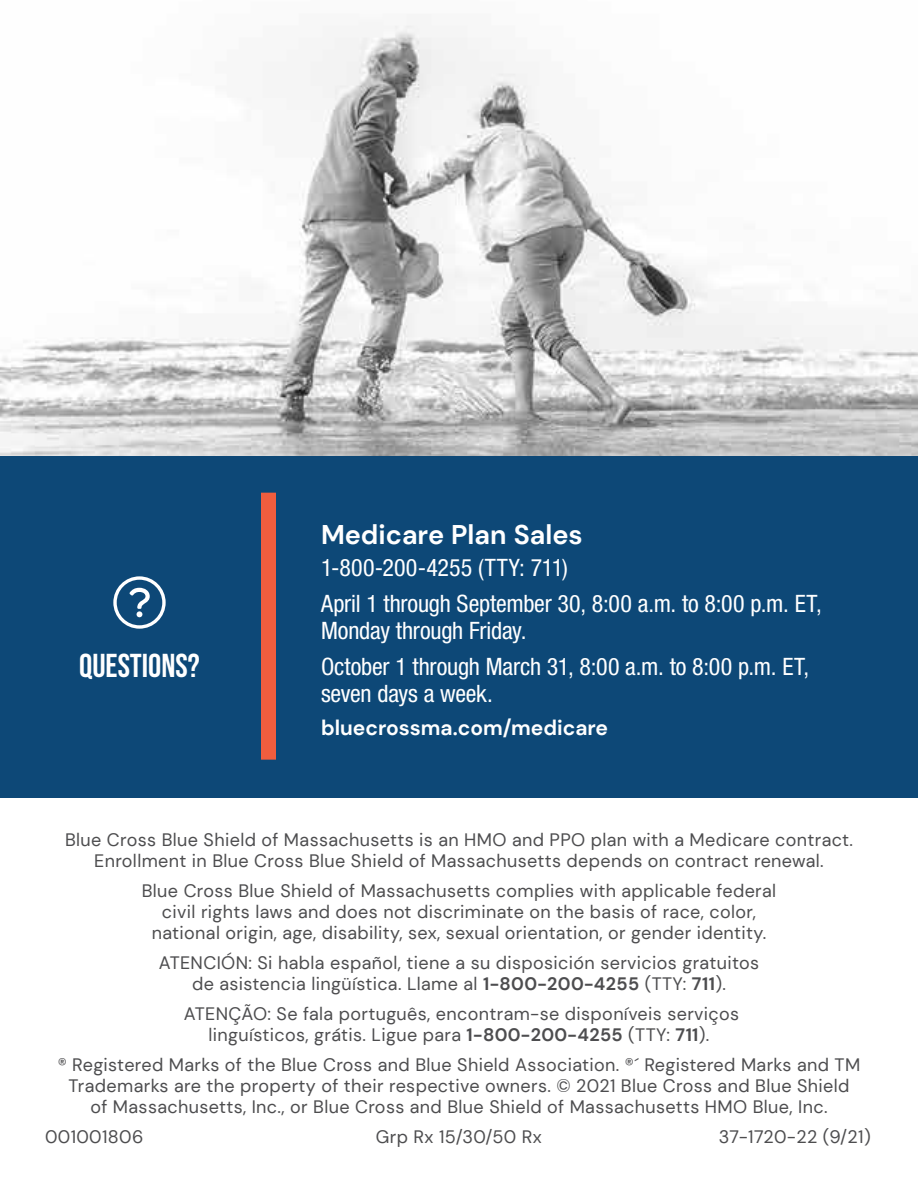
<style>
.page{position:relative;width:918px;height:1188px;background:#fff}
.page>*{position:absolute;margin:0;border:0;box-sizing:border-box;transform-origin:0 0}
._000_Page_Sub_Head{font:33px "Bebas Neue";color:#fff}
.Text_Head{font:700 27px "DM Sans";color:#fff}
.TLB_14_16{font:condensed 24px/27px "Helvetica Neue LT Std";letter-spacing:-.01em;color:#fff}
.Text_Head-2{font:700 21px "DM Sans";color:#fff}
._001_Body{font:18px/21px "DM Sans";letter-spacing:.02em;color:#4d4d4f;text-align:center}
.s1{font-weight:700}
</style>
<div class="page">
<img style="left:0;top:25px;width:918px;height:432px">
<div style="left:0;top:457px;width:918px;height:341px;background:#0d4877"></div>
<div style="left:261px;top:493px;width:15px;height:267px;background:#f15d3e"></div>
<p class="_000_Page_Sub_Head" style="left:79px;top:647px;width:122px">QUESTIONS?</p>
<p class="Text_Head" style="left:321px;top:518px;width:263px">Medicare Plan Sales</p>
<p class="TLB_14_16" style="left:321px;top:554px;width:248px">1-800-200-4255 (TTY: 711)</p>
<p class="TLB_14_16" style="left:321px;top:590px;width:502px">April 1 through September 30, 8:00 a.m. to 8:00 p.m. ET,<br>Monday through Friday.</p>
<p class="TLB_14_16" style="left:321px;top:653px;width:490px">October 1 through March 31, 8:00 a.m. to 8:00 p.m. ET, seven days a week.</p>
<p class="Text_Head-2" style="left:321px;top:714px;width:289px">bluecrossma.com/medicare</p>
<p class="_001_Body" style="left:65px;top:829px;width:789px">Blue Cross Blue Shield of Massachusetts is an HMO and PPO plan with a Medicare contract.<br>Enrollment in Blue Cross Blue Shield of Massachusetts depends on contract renewal.</p>
<p class="_001_Body" style="left:142px;top:880px;width:636px">Blue Cross Blue Shield of Massachusetts complies with applicable federal civil rights laws and does not discriminate on the basis of race, color, national origin, age, disability, sex, sexual orientation, or gender identity.</p>
<p class="_001_Body" style="left:159px;top:952px;width:602px">ATENCIÓN: Si habla español, tiene a su disposición servicios gratuitos de asistencia lingüística. Llame al <span class="s1">1-800-200-4255</span> (TTY: <span class="s1">711</span>).</p>
<p class="_001_Body" style="left:184px;top:1003px;width:557px">ATENÇÃO: Se fala português, encontram-se disponíveis serviços linguísticos, grátis. Ligue para <span class="s1">1-800-200-4255</span> (TTY: <span class="s1">711</span>).</p>
<p class="_001_Body" style="left:58px;top:1054px;width:804px">® Registered Marks of the Blue Cross and Blue Shield Association. ®´ Registered Marks and TM<br>Trademarks are the property of their respective owners. © 2021 Blue Cross and Blue Shield<br>of Massachusetts, Inc., or Blue Cross and Blue Shield of Massachusetts HMO Blue, Inc.</p>
<p class="_001_Body" style="left:45px;top:1126px;width:100px">001001806</p>
<p class="_001_Body" style="left:376px;top:1126px;width:167px">Grp Rx 15/30/50 Rx</p>
<p class="_001_Body" style="left:719px;top:1126px;width:154px">37-1720-22 (9/21)</p>
</div>
